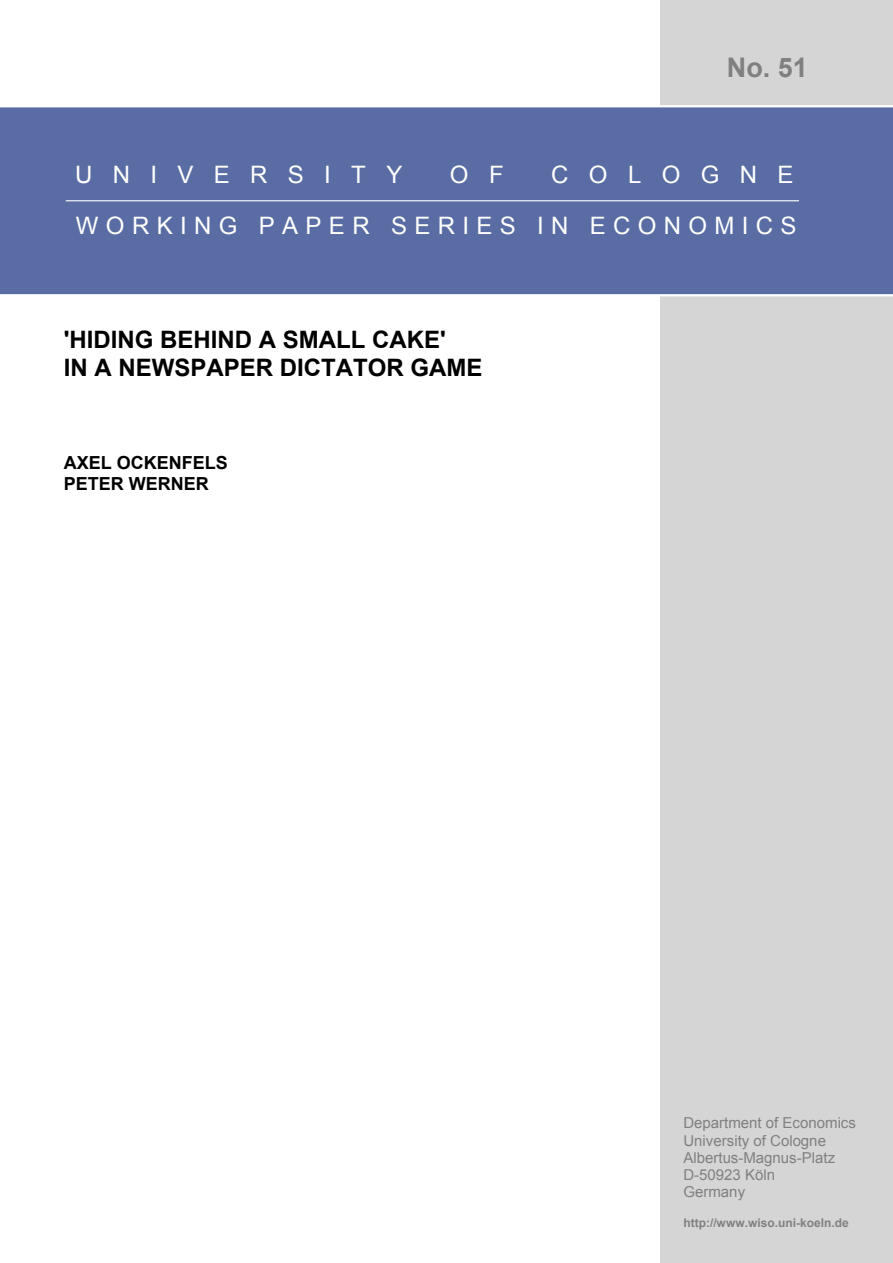
<style>
.page{position:relative;width:893px;height:1263px;background:#fff}
.page>*{position:absolute;margin:0;border:0;box-sizing:border-box;transform-origin:0 0}
.t1{font:700 27px "Arial";color:#808080}
.t2{font:700 24px/28.5px "Arial";color:#000}
.t3{font:24px/51.3px "Arial";letter-spacing:.305em;color:#fff;text-align:right}
.t4{font:24px "Arial";letter-spacing:.845em;color:#fff}
.t5{font:700 18px/21.5px "Arial";color:#000}
.t6{font:15px/17.2px "Arial";color:#808080}
.t7{font:700 12px "Arial";color:#808080}
</style>
<div class="page">
<div style="left:660px;top:0;width:233px;height:1263px;background:#d5d5d5"></div>
<div style="left:0;top:105px;width:893px;height:191px;background:#596da4"></div>
<hr style="left:66px;top:200px;width:733px;height:1px;background:#fff">
<p class="t1" style="left:727px;top:50px;width:83px">No. 51</p>
<p class="t3" style="left:76px;top:149px;width:722px">COLOGNE<br>WORKING PAPER SERIES IN ECONOMICS</p>
<p class="t4" style="left:75px;top:159px;width:329px">UNIVERSITY</p>
<p class="t3" style="left:450px;top:149px;width:56px">O F</p>
<p class="t2" style="left:64px;top:326px;width:420px">'HIDING BEHIND A SMALL CAKE'<br>IN A NEWSPAPER DICTATOR GAME</p>
<p class="t5" style="left:64px;top:452px;width:166px">AXEL OCKENFELS<br>PETER WERNER</p>
<p class="t6" style="left:683px;top:1114px;width:174px">Department of Economics<br>University of Cologne<br>Albertus-Magnus-Platz<br>D-50923 Köln<br>Germany</p>
<p class="t7" style="left:683px;top:1215px;width:167px">http://www.wiso.uni-koeln.de</p>
</div>
